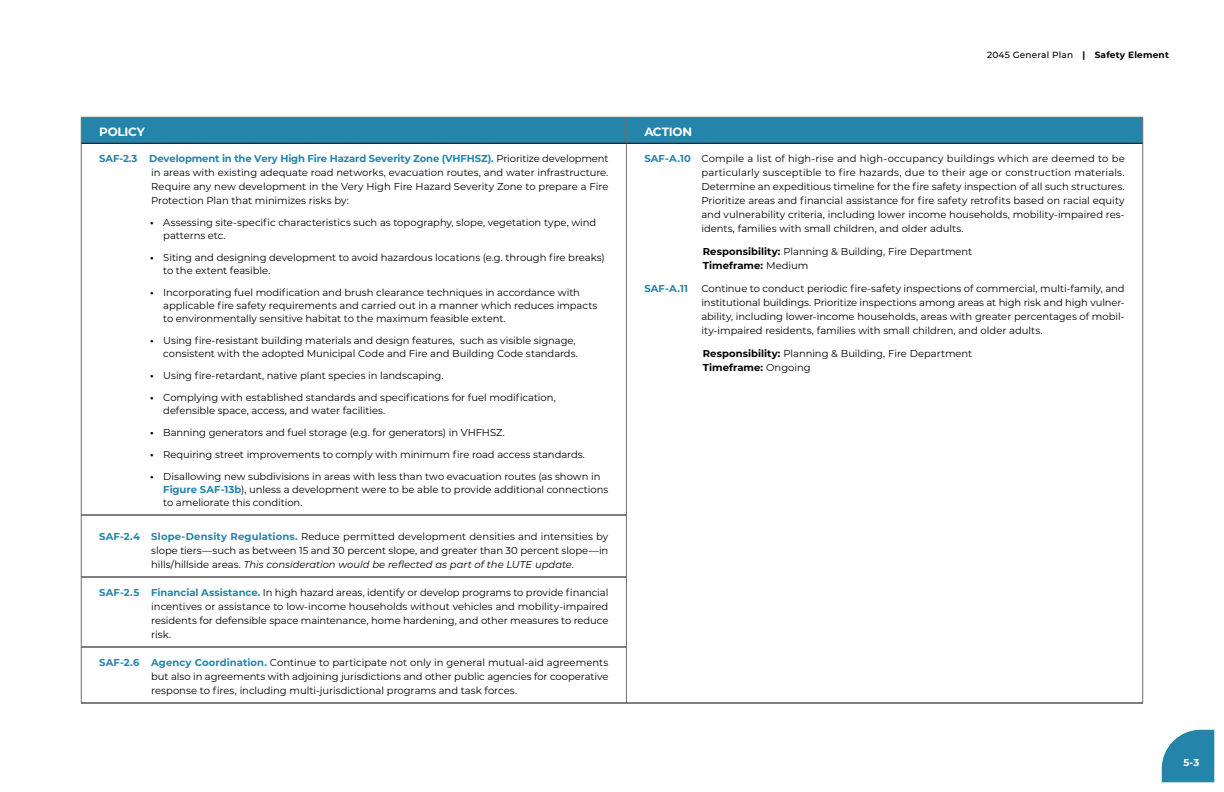
<style>
.page{position:relative;width:1224px;height:792px;background:#fff}
.page>*{position:absolute;margin:0;border:0;box-sizing:border-box;transform-origin:0 0}
.t1{font:700 12px "Montserrat";letter-spacing:-.02em;color:#fff}
.t2{font:10px/14px "Montserrat";letter-spacing:-.005em;color:#000}
.t3{font:700 10px "Montserrat";color:#2484aa}
.t4{font:700 10px "Montserrat";color:#fff}
.t5{font:500 9px "Montserrat";letter-spacing:.02em;color:#000}
.s1{font-weight:700}
.s2{font-weight:700;color:#2484aa}
.s3{font-style:italic}
</style>
<div class="page">
<svg style="left:1162px;top:730px;width:52px;height:52px;background:#3d92b3"></svg>
<div style="left:81px;top:118px;width:1062px;height:25px;background:#2484aa"></div>
<hr style="left:81px;top:143px;width:1px;height:372px;background:#6d6e71">
<hr style="left:626px;top:144px;width:1px;height:371px;background:#6d6e71">
<hr style="left:1142px;top:143px;width:1px;height:372px;background:#6d6e71">
<hr style="left:81px;top:515px;width:1px;height:62px;background:#6d6e71">
<hr style="left:626px;top:515px;width:1px;height:62px;background:#6d6e71">
<hr style="left:1142px;top:515px;width:1px;height:62px;background:#6d6e71">
<hr style="left:81px;top:577px;width:1px;height:70px;background:#6d6e71">
<hr style="left:626px;top:577px;width:1px;height:70px;background:#6d6e71">
<hr style="left:1142px;top:577px;width:1px;height:70px;background:#6d6e71">
<hr style="left:81px;top:647px;width:1px;height:56px;background:#6d6e71">
<hr style="left:626px;top:647px;width:1px;height:56px;background:#6d6e71">
<hr style="left:1142px;top:647px;width:1px;height:56px;background:#6d6e71">
<hr style="left:81px;top:117px;width:545px;height:1px;background:#6d6e71">
<hr style="left:626px;top:117px;width:517px;height:1px;background:#6d6e71">
<hr style="left:82px;top:143px;width:544px;height:1px;background:#000">
<hr style="left:626px;top:143px;width:516px;height:1px;background:#000">
<hr style="left:82px;top:515px;width:544px;height:1px;background:#000">
<hr style="left:82px;top:577px;width:544px;height:1px;background:#000">
<hr style="left:82px;top:647px;width:544px;height:1px;background:#000">
<hr style="left:81px;top:703px;width:545px;height:1px;background:#000">
<hr style="left:626px;top:703px;width:517px;height:1px;background:#000">
<p class="t5" style="left:987px;top:48px;width:183px">2045 General Plan <span class="s1">| Safety Element</span></p>
<p class="t1" style="left:99px;top:123px;width:47px">POLICY</p>
<p class="t1" style="left:644px;top:123px;width:49px">ACTION</p>
<p class="t2" style="left:151px;top:151px;width:459px;text-align:justify;text-indent:-52px"><span class="s2">SAF-2.3 Development in the Very High Fire Hazard Severity Zone (VHFHSZ).</span> Prioritize development in areas with existing adequate road networks, evacuation routes, and water infrastructure.<br>Require any new development in the Very High Fire Hazard Severity Zone to prepare a Fire Protection Plan that minimizes risks by:</p>
<p class="t2" style="left:163px;top:216px;width:435px;line-height:13px;text-indent:-13px"><span class="s1">•</span> Assessing site-specific characteristics such as topography, slope, vegetation type, wind patterns etc.</p>
<p class="t2" style="left:163px;top:251px;width:443px;line-height:13px;text-indent:-13px"><span class="s1">•</span> Siting and designing development to avoid hazardous locations (e.g. through fire breaks) to the extent feasible.</p>
<p class="t2" style="left:163px;top:286px;width:436px;line-height:13px;text-indent:-13px"><span class="s1">•</span> Incorporating fuel modification and brush clearance techniques in accordance with applicable fire safety requirements and carried out in a manner which reduces impacts to environmentally sensitive habitat to the maximum feasible extent.</p>
<p class="t2" style="left:150px;top:334px;width:429px;line-height:13px;text-align:right"><span class="s1">•</span> Using fire-resistant building materials and design features, such as visible signage, consistent with the adopted Municipal Code and Fire and Building Code standards.</p>
<p class="t2" style="left:150px;top:368px;width:295px"><span class="s1">•</span> Using fire-retardant, native plant species in landscaping.</p>
<p class="t2" style="left:163px;top:391px;width:394px;line-height:13px;text-indent:-13px"><span class="s1">•</span> Complying with established standards and specifications for fuel modification, defensible space, access, and water facilities.</p>
<p class="t2" style="left:150px;top:425px;width:356px"><span class="s1">•</span> Banning generators and fuel storage (e.g. for generators) in VHFHSZ.</p>
<p class="t2" style="left:150px;top:447px;width:436px"><span class="s1">•</span> Requiring street improvements to comply with minimum fire road access standards.</p>
<p class="t2" style="left:163px;top:470px;width:447px;line-height:13px;text-indent:-13px"><span class="s1">•</span> Disallowing new subdivisions in areas with less than two evacuation routes (as shown in<br><span class="s2">Figure SAF-13b</span>), unless a development were to be able to provide additional connections to ameliorate this condition.</p>
<p class="t2" style="left:701px;top:151px;width:425px;text-align:justify;text-indent:-57px"><span class="s2">SAF-A.10</span> Compile a list of high-rise and high-occupancy buildings which are deemed to be particularly susceptible to fire hazards, due to their age or construction materials.<br>Determine an expeditious timeline for the fire safety inspection of all such structures.<br>Prioritize areas and financial assistance for fire safety retrofits based on racial equity and vulnerability criteria, including lower income households, mobility-impaired res&shy;idents, families with small children, and older adults.</p>
<p class="t2" style="left:703px;top:244px;width:271px"><span class="s1">Responsibility:</span> Planning &amp; Building, Fire Department<br><span class="s1">Timeframe:</span> Medium</p>
<p class="t3" style="left:644px;top:281px;width:45px">SAF-A.11</p>
<p class="t2" style="left:701px;top:281px;width:425px;text-align:justify">Continue to conduct periodic fire-safety inspections of commercial, multi-family, and institutional buildings. Prioritize inspections among areas at high risk and high vulner&shy;ability, including lower-income households, areas with greater percentages of mobil&shy;ity-impaired residents, families with small children, and older adults.</p>
<p class="t2" style="left:703px;top:346px;width:271px"><span class="s1">Responsibility:</span> Planning &amp; Building, Fire Department<br><span class="s1">Timeframe:</span> Ongoing</p>
<p class="t2" style="left:151px;top:529px;width:459px;text-align:justify;text-indent:-52px"><span class="s2">SAF-2.4 Slope-Density Regulations.</span> Reduce permitted development densities and intensities by slope tiers—such as between 15 and 30 percent slope, and greater than 30 percent slope—in hills/hillside areas. <span class="s3">This consideration would be reflected as part of the LUTE update.</span></p>
<p class="t2" style="left:151px;top:585px;width:459px;text-align:justify;text-indent:-52px"><span class="s2">SAF-2.5 Financial Assistance.</span> In high hazard areas, identify or develop programs to provide financial incentives or assistance to low-income households without vehicles and mobility-impaired residents for defensible space maintenance, home hardening, and other measures to reduce risk.</p>
<p class="t2" style="left:151px;top:655px;width:459px;text-align:justify;text-indent:-52px"><span class="s2">SAF-2.6 Agency Coordination.</span> Continue to participate not only in general mutual-aid agreements but also in agreements with adjoining jurisdictions and other public agencies for cooperative response to fires, including multi-jurisdictional programs and task forces.</p>
<p class="t4" style="left:1183px;top:755px;width:17px">5-3</p>
</div>
